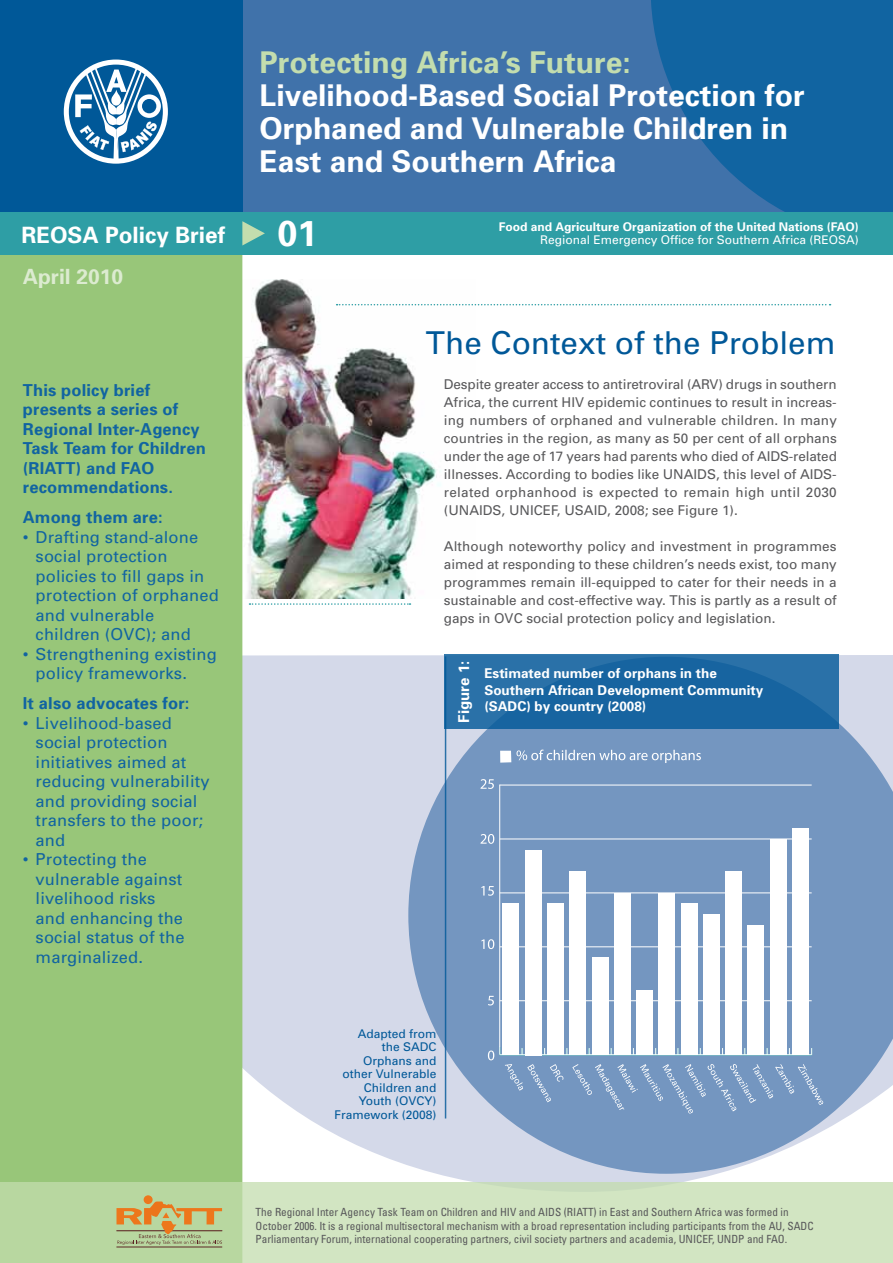
<style>
.page{position:relative;width:893px;height:1263px;background:#fff}
.page>*{position:absolute;margin:0;border:0;box-sizing:border-box;transform-origin:0 0}
.t1{font:700 36px "Univers";color:#fff}
.t2{font:31.5px "Univers";color:#005898}
.t3{font:700 30px/33px "Univers";color:#fff}
.t4{font:700 30px "Univers";color:#c3ddae}
.t5{font:700 22.5px "Univers";color:#fff}
.t6{font:700 21px "Univers";color:#dcebd0}
.t7{font:16.5px/19.5px "Univers";letter-spacing:.01em;color:#1164a1}
.t8{font:700 16.5px/19.5px "Univers";letter-spacing:.01em;color:#1164a1}
.t9{font:700 15px "Univers";color:#fff}
.t10{font:13.5px/18px "Univers";color:#58585a;text-align:justify}
.t11{font:700 13.5px/16.5px "Univers";color:#fff}
.t12{font:12px/13.5px "Univers";color:#005898;text-align:right}
.t13{font:700 12px "Univers";color:#fff}
.t14{font:12px "Univers";color:#fff}
.t15{font:condensed 11.25px/13.5px "Univers";color:#58585a}
</style>
<div class="page">
<svg style="left:242px;top:655px;width:651px;height:527px;fill:#d4d9e9"></svg>
<img style="left:242px;top:279px;width:234px;height:320px">
<svg style="left:408px;top:657px;width:485px;height:517px;fill:#7496c0"></svg>
<svg style="left:337px;top:304px;width:493px;height:1px"></svg>
<div style="left:500px;top:751px;width:11px;height:12px;background:#fff"></div>
<svg style="left:516px;top:749px;width:185px;height:14px"></svg>
<svg style="left:488px;top:996px;width:6px;height:9px"></svg>
<svg style="left:481px;top:939px;width:13px;height:10px"></svg>
<svg style="left:481px;top:886px;width:13px;height:10px"></svg>
<svg style="left:480px;top:834px;width:14px;height:10px"></svg>
<svg style="left:480px;top:779px;width:14px;height:10px"></svg>
<hr style="left:499px;top:784px;width:1px;height:271px;background:#fff">
<hr style="left:500px;top:1000px;width:312px;height:1px;background:#fff">
<hr style="left:500px;top:946px;width:312px;height:1px;background:#fff">
<hr style="left:500px;top:892px;width:312px;height:1px;background:#fff">
<hr style="left:500px;top:838px;width:312px;height:1px;background:#fff">
<hr style="left:500px;top:784px;width:312px;height:1px;background:#fff">
<div style="left:792px;top:828px;width:16px;height:227px;background:#fff"></div>
<div style="left:770px;top:839px;width:16px;height:216px;background:#fff"></div>
<div style="left:748px;top:925px;width:16px;height:130px;background:#fff"></div>
<div style="left:726px;top:871px;width:16px;height:184px;background:#fff"></div>
<div style="left:703px;top:915px;width:16px;height:140px;background:#fff"></div>
<div style="left:681px;top:904px;width:16px;height:151px;background:#fff"></div>
<div style="left:659px;top:893px;width:16px;height:162px;background:#fff"></div>
<div style="left:636px;top:990px;width:17px;height:65px;background:#fff"></div>
<div style="left:614px;top:893px;width:16px;height:162px;background:#fff"></div>
<div style="left:592px;top:958px;width:16px;height:97px;background:#fff"></div>
<div style="left:570px;top:871px;width:16px;height:184px;background:#fff"></div>
<div style="left:547px;top:904px;width:16px;height:151px;background:#fff"></div>
<div style="left:525px;top:850px;width:16px;height:205px;background:#fff"></div>
<div style="left:503px;top:904px;width:16px;height:151px;background:#fff"></div>
<svg style="left:445px;top:655px;width:394px;height:74px;fill:#1764a0"></svg>
<hr style="left:445px;top:656px;width:1px;height:462px;background:#005898">
<svg style="left:488px;top:1047px;width:336px;height:67px"></svg>
<div style="left:233px;top:0;width:660px;height:214px;background:#4072aa"></div>
<svg style="left:651px;top:0;width:242px;height:213px;fill:#1164a1"></svg>
<div style="left:0;top:0;width:242px;height:213px;background:#005898"></div>
<div style="left:0;top:255px;width:242px;height:927px;background:#98c679"></div>
<div style="left:0;top:213px;width:893px;height:42px;background:#2e9ea5"></div>
<svg style="left:64px;top:60px;width:104px;height:104px"></svg>
<svg style="left:242px;top:221px;width:23px;height:24px"></svg>
<svg style="left:0;top:1182px;width:893px;height:81px;fill:#d2e5c2"></svg>
<div style="left:144px;top:1195px;width:9px;height:9px;background:#ed771c;border-radius:50%"></div>
<hr style="left:116px;top:1246px;width:106px;height:1px;background:#5e2625">
<svg style="left:116px;top:1201px;width:106px;height:44px"></svg>
<svg style="left:249px;top:603px;width:161px;height:2px"></svg>
<h3 class="t4" style="left:260px;top:44px;width:373px">Protecting Africa’s Future:</h3>
<h3 class="t3" style="left:260px;top:79px;width:547px">Livelihood-Based Social Protection for<br>Orphaned and Vulnerable Children in<br>East and Southern Africa</h3>
<h3 class="t5" style="left:21px;top:221px;width:205px">REOSA Policy Brief</h3>
<h1 class="t1" style="left:277px;top:211px;width:42px">01</h1>
<h3 class="t6" style="left:23px;top:264px;width:102px">April 2010</h3>
<p class="t8" style="left:23px;top:380px;width:184px">This policy brief presents a series of<br>Regional Inter-Agency<br>Task Team for Children (RIATT) and FAO recommendations.</p>
<p class="t8" style="left:23px;top:508px;width:141px">Among them are:</p>
<p class="t7" style="left:36px;top:527px;width:185px;text-indent:-13px">• Drafting stand-alone social protection policies to fill gaps in protection of orphaned and vulnerable children (OVC); and</p>
<p class="t7" style="left:36px;top:644px;width:183px;text-indent:-13px">• Strengthening existing policy frameworks.</p>
<p class="t8" style="left:23px;top:694px;width:168px">It also advocates for:</p>
<p class="t7" style="left:36px;top:713px;width:176px;text-indent:-13px">• Livelihood-based social protection initiatives aimed at reducing vulnerability and providing social transfers to the poor; and</p>
<p class="t7" style="left:36px;top:850px;width:150px;text-indent:-13px">• Protecting the vulnerable against livelihood risks and enhancing the social status of the marginalized.</p>
<p class="t13" style="left:499px;top:219px;width:362px">Food and Agriculture Organization of the United Nations (FAO)</p>
<p class="t14" style="left:540px;top:233px;width:320px">Regional Emergency Office for Southern Africa (REOSA)</p>
<h2 class="t2" style="left:426px;top:325px;width:411px">The Context of the Problem</h2>
<p class="t10" style="left:444px;top:375px;width:395px">Despite greater access to antiretroviral (ARV) drugs in southern Africa, the current HIV epidemic continues to result in increas&shy;ing numbers of orphaned and vulnerable children. In many countries in the region, as many as 50 per cent of all orphans under the age of 17 years had parents who died of AIDS-related illnesses. According to bodies like UNAIDS, this level of AIDS&shy;related orphanhood is expected to remain high until 2030 (UNAIDS, UNICEF, USAID, 2008; see Figure 1).</p>
<p class="t10" style="left:444px;top:537px;width:394px">Although noteworthy policy and investment in programmes aimed at responding to these children’s needs exist, too many programmes remain ill-equipped to cater for their needs in a sustainable and cost-effective way. This is partly as a result of gaps in OVC social protection policy and legislation.</p>
<p class="t9" style="left:455px;top:722px;width:63px;rotate:-90deg">Figure 1:</p>
<p class="t11" style="left:484px;top:665px;width:280px">Estimated number of orphans in the<br>Southern African Development Community (SADC) by country (2008)</p>
<p class="t12" style="left:334px;top:1026px;width:104px">Adapted from<br>the SADC<br>Orphans and other Vulnerable<br>Children and<br>Youth (OVCY)<br>Framework (2008)</p>
<p class="t15" style="left:256px;top:1205px;width:559px">The Regional Inter Agency Task Team on Children and HIV and AIDS (RIATT) in East and Southern Africa was formed in<br>October 2006. It is a regional multisectoral mechanism with a broad representation including participants from the AU, SADC<br>Parliamentary Forum, international cooperating partners, civil society partners and academia, UNICEF, UNDP and FAO.</p>
</div>
